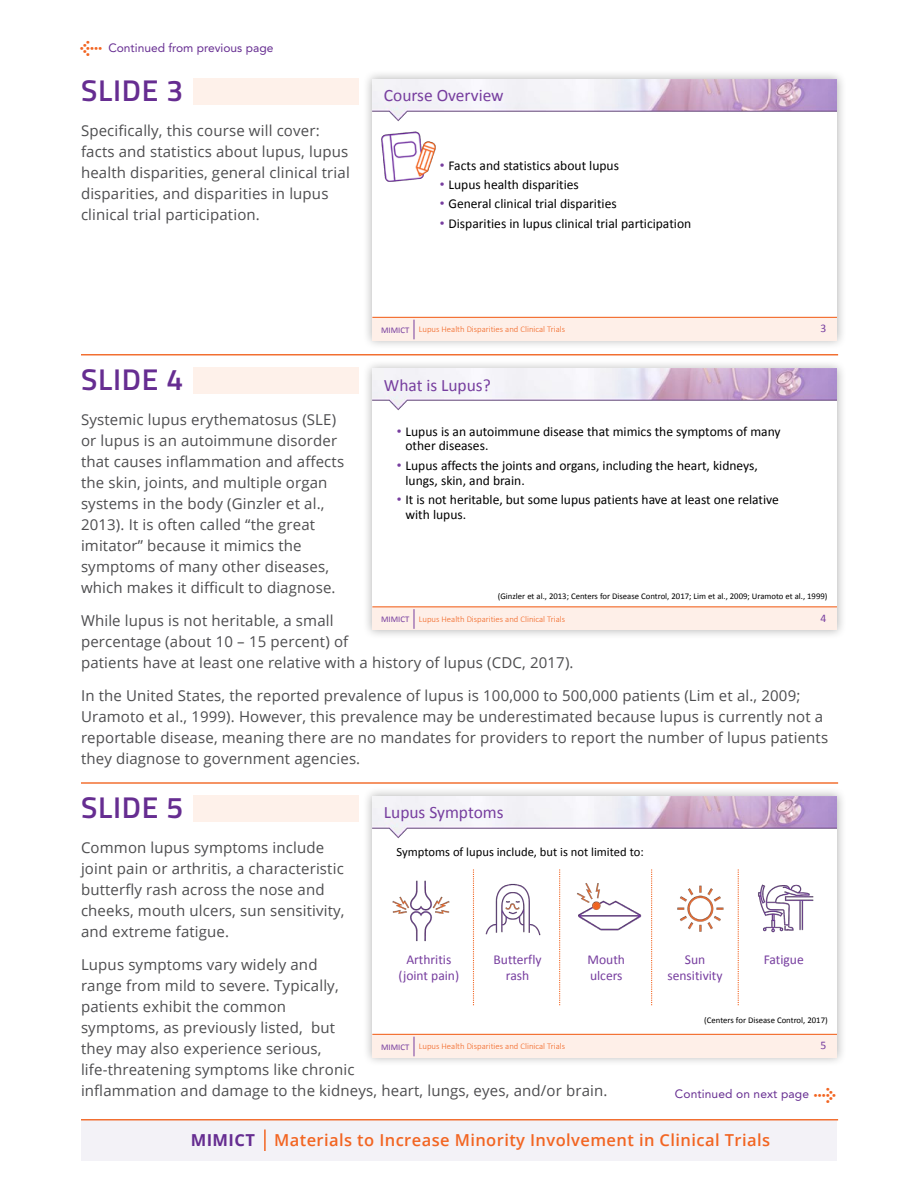
<style>
.page{position:relative;width:918px;height:1188px;background:#fff}
.page>*{position:absolute;margin:0;border:0;box-sizing:border-box;transform-origin:0 0}
.t1{font:600 30px "Titillium";letter-spacing:.025em;color:#662d91}
.t2{font:30px "Click Bits Arrows 1";color:#f26522}
.t3{font:17.4px "Calibri";color:#773e9f}
.t4{font:600 16.5px "Open Sans";letter-spacing:.025em;color:#f26522}
.t5{font:15px/21px "Open Sans";letter-spacing:.01em;color:#4d4d4f}
.t6{font:13.5px/14.7px "Calibri";color:#000}
.t7{font:13.5px/16.2px "Calibri";color:#773e9f;text-align:center}
.t8{font:12.6px "Calibri";color:#000}
.t9{font:12px "Avenir LT Std";color:#662d91}
.t10{font:11.55px "Calibri";color:#773e9f}
.t11{font:300 8.7px "Calibri";color:#f26522}
.t12{font:8.7px "Calibri";color:#000}
.t13{font:8.7px "Calibri";color:#773e9f}
.s1{font-family:"Arial";color:#773e9f}
.s2{font-weight:700;color:#662d91}
</style>
<div class="page">
<div style="left:81px;top:1120px;width:756px;height:41px;background:#f3f2f7"></div>
<hr style="left:264px;top:1130px;width:2px;height:21px;background:#f26522">
<div style="left:363px;top:69px;width:484px;height:281px;background:#000;opacity:.3"></div>
<div style="left:372px;top:79px;width:465px;height:261px;background:#fff"></div>
<div style="left:372px;top:318px;width:465px;height:22px;background:#feefe8"></div>
<img style="left:372px;top:79px;width:465px;height:43px">
<svg style="left:414px;top:320px;width:1px;height:19px"></svg>
<hr style="left:372px;top:317px;width:465px;height:1px;background:#f26522">
<img style="left:381px;top:131px;width:55px;height:51px">
<div style="left:363px;top:786px;width:484px;height:281px;background:#000;opacity:.3"></div>
<div style="left:372px;top:796px;width:465px;height:262px;background:#fff"></div>
<div style="left:372px;top:1035px;width:465px;height:23px;background:#feefe8"></div>
<img style="left:372px;top:796px;width:465px;height:43px">
<svg style="left:414px;top:1037px;width:1px;height:19px"></svg>
<hr style="left:372px;top:1034px;width:465px;height:1px;background:#f26522">
<img style="left:392px;top:880px;width:58px;height:62px">
<img style="left:577px;top:883px;width:65px;height:48px">
<img style="left:677px;top:869px;width:61px;height:76px">
<img style="left:758px;top:884px;width:56px;height:49px">
<img style="left:485px;top:883px;width:56px;height:53px">
<svg style="left:473px;top:869px;width:1px;height:137px"></svg>
<svg style="left:559px;top:869px;width:1px;height:137px"></svg>
<svg style="left:651px;top:869px;width:1px;height:137px"></svg>
<svg style="left:738px;top:869px;width:1px;height:137px"></svg>
<div style="left:363px;top:359px;width:484px;height:281px;background:#000;opacity:.3"></div>
<div style="left:372px;top:369px;width:465px;height:261px;background:#fff"></div>
<div style="left:372px;top:607px;width:465px;height:23px;background:#feefe8"></div>
<img style="left:372px;top:369px;width:465px;height:42px">
<svg style="left:414px;top:609px;width:1px;height:20px"></svg>
<hr style="left:372px;top:606px;width:465px;height:1px;background:#f26522">
<hr style="left:81px;top:354px;width:757px;height:2px;background:#f26522">
<hr style="left:81px;top:782px;width:757px;height:2px;background:#f26522">
<hr style="left:81px;top:1119px;width:757px;height:1px;background:#f26522">
<div style="left:194px;top:78px;width:165px;height:27px;background:#fef0e9"></div>
<div style="left:194px;top:795px;width:165px;height:27px;background:#fef0e9"></div>
<div style="left:194px;top:368px;width:165px;height:26px;background:#fef0e9"></div>
<p class="t9" style="left:108px;top:41px;width:166px">Continued from previous page</p>
<h1 class="t1" style="left:81px;top:67px;width:104px">SLIDE 3</h1>
<p class="t5" style="left:81px;top:120px;width:270px">Specifically, this course will cover: facts and statistics about lupus, lupus health disparities, general clinical trial disparities, and disparities in lupus clinical trial participation.</p>
<p class="t3" style="left:384px;top:84px;width:121px">Course Overview</p>
<p class="t6" style="left:440px;top:158px;width:181px"><span class="s1">•</span> Facts and statistics about lupus</p>
<p class="t6" style="left:440px;top:177px;width:141px"><span class="s1">•</span> Lupus health disparities</p>
<p class="t6" style="left:440px;top:197px;width:179px"><span class="s1">•</span> General clinical trial disparities</p>
<p class="t6" style="left:440px;top:216px;width:253px"><span class="s1">•</span> Disparities in lupus clinical trial participation</p>
<p class="t13" style="left:381px;top:324px;width:30px">MIMICT</p>
<p class="t11" style="left:419px;top:324px;width:148px">Lupus Health Disparities and Clinical Trials</p>
<p class="t10" style="left:821px;top:321px;width:7px">3</p>
<h1 class="t1" style="left:81px;top:357px;width:104px">SLIDE 4</h1>
<p class="t3" style="left:384px;top:374px;width:108px">What is Lupus?</p>
<p class="t6" style="left:406px;top:424px;width:377px;text-indent:-9px"><span class="s1">•</span> Lupus is an autoimmune disease that mimics the symptoms of many other diseases.</p>
<p class="t6" style="left:406px;top:458px;width:354px;text-indent:-9px"><span class="s1">•</span> Lupus affects the joints and organs, including the heart, kidneys, lungs, skin, and brain.</p>
<p class="t6" style="left:406px;top:492px;width:375px;text-indent:-9px"><span class="s1">•</span> It is not heritable, but some lupus patients have at least one relative with lupus.</p>
<p class="t5" style="left:81px;top:409px;width:265px">Systemic lupus erythematosus (SLE) or lupus is an autoimmune disorder that causes inflammation and affects the skin, joints, and multiple organ systems in the body (Ginzler et al., 2013). It is often called “the great imitator” because it mimics the symptoms of many other diseases, which makes it difficult to diagnose.</p>
<p class="t5" style="left:81px;top:610px;width:494px">While lupus is not heritable, a small<br>percentage (about 10 – 15 percent) of<br>patients have at least one relative with a history of lupus (CDC, 2017).</p>
<p class="t5" style="left:81px;top:685px;width:749px">In the United States, the reported prevalence of lupus is 100,000 to 500,000 patients (Lim et al., 2009; Uramoto et al., 1999). However, this prevalence may be underestimated because lupus is currently not a reportable disease, meaning there are no mandates for providers to report the number of lupus patients they diagnose to government agencies.</p>
<p class="t12" style="left:498px;top:591px;width:331px">(Ginzler et al., 2013; Centers for Disease Control, 2017; Lim et al., 2009; Uramoto et al., 1999)</p>
<p class="t11" style="left:419px;top:614px;width:148px">Lupus Health Disparities and Clinical Trials</p>
<p class="t10" style="left:821px;top:611px;width:7px">4</p>
<p class="t13" style="left:381px;top:614px;width:30px">MIMICT</p>
<h1 class="t1" style="left:81px;top:784px;width:104px">SLIDE 5</h1>
<p class="t3" style="left:384px;top:801px;width:121px">Lupus Symptoms</p>
<p class="t8" style="left:397px;top:844px;width:249px">Symptoms of lupus include, but is not limited to:</p>
<p class="t5" style="left:81px;top:837px;width:265px">Common lupus symptoms include joint pain or arthritis, a characteristic butterfly rash across the nose and cheeks, mouth ulcers, sun sensitivity, and extreme fatigue.</p>
<p class="t5" style="left:81px;top:954px;width:528px">Lupus symptoms vary widely and<br>range from mild to severe. Typically,<br>patients exhibit the common<br>symptoms, as previously listed, but<br>they may also experience serious,<br>life-threatening symptoms like chronic<br>inflammation and damage to the kidneys, heart, lungs, eyes, and/or brain.</p>
<p class="t7" style="left:399px;top:951px;width:62px">Arthritis (joint pain)</p>
<p class="t7" style="left:494px;top:951px;width:50px">Butterfly rash</p>
<p class="t7" style="left:588px;top:951px;width:39px;text-align:left">Mouth ulcers</p>
<p class="t7" style="left:667px;top:951px;width:57px">Sun sensitivity</p>
<p class="t7" style="left:764px;top:951px;width:42px">Fatigue</p>
<p class="t12" style="left:704px;top:1015px;width:125px">(Centers for Disease Control, 2017)</p>
<p class="t11" style="left:419px;top:1041px;width:148px">Lupus Health Disparities and Clinical Trials</p>
<p class="t10" style="left:821px;top:1038px;width:7px">5</p>
<p class="t13" style="left:381px;top:1041px;width:30px">MIMICT</p>
<p class="t9" style="left:675px;top:1087px;width:136px">Continued on next page</p>
<h1 class="t2" style="left:813px;top:1083px;width:26px">1</h1>
<p class="t4" style="left:191px;top:1128px;width:581px"><span class="s2">MIMICT</span> Materials to Increase Minority Involvement in Clinical Trials</p>
</div>
